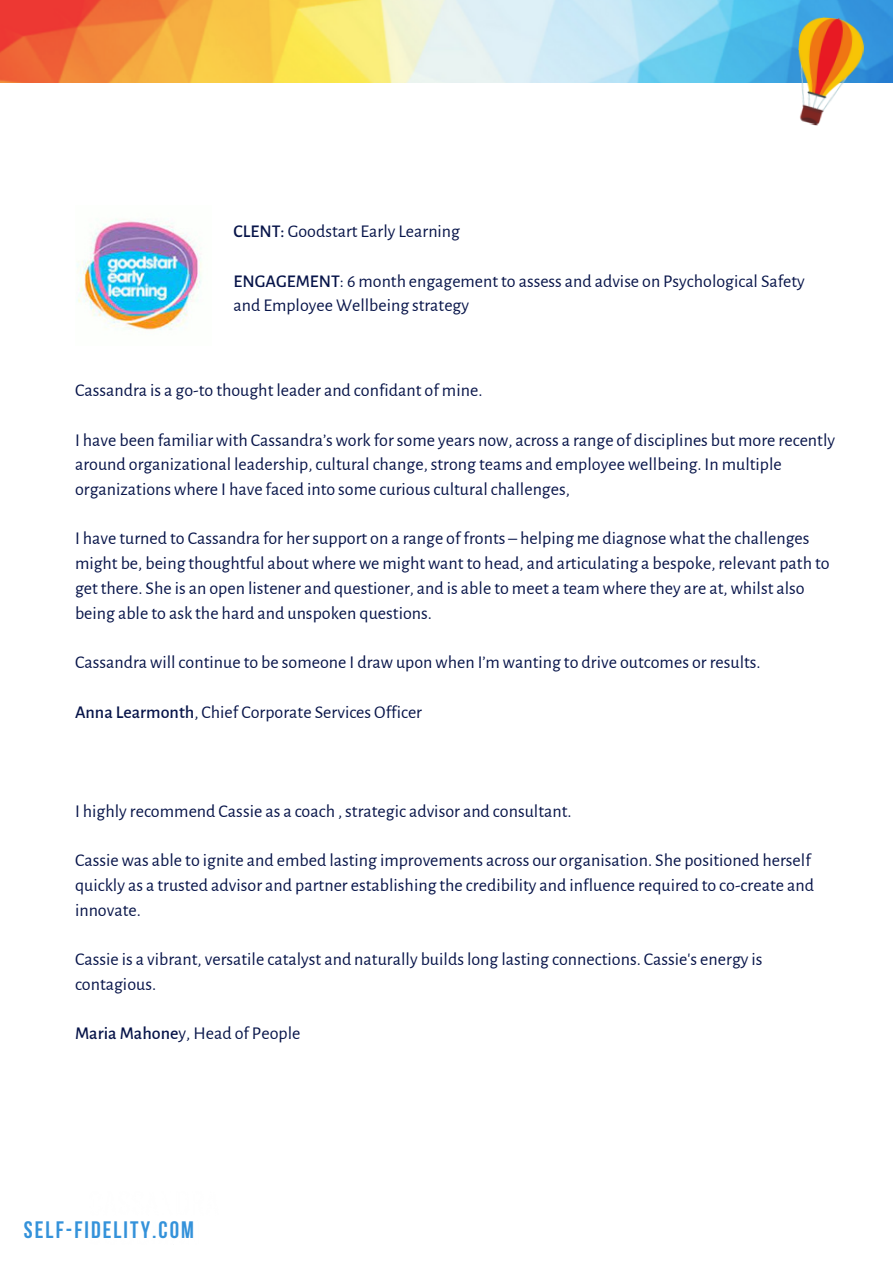
<style>
.page{position:relative;width:893px;height:1264px;background:#fff}
.page>*{position:absolute;margin:0;border:0;box-sizing:border-box;transform-origin:0 0}
.t1{font:700 23.7px "Bebas Neue";letter-spacing:.085em;color:#3492da}
.t2{font:18px/24.8px "Alegreya Sans";color:#071449}
.t3{font:17.85px/24.8px "Alegreya Sans";color:#071449}
.s1{font-weight:500}
</style>
<div class="page">
<img style="left:77px;top:219px;width:125px;height:111px">
<img style="left:0;top:0;width:892px;height:83px">
<img style="left:793px;top:16px;width:72px;height:110px">
<p class="t3" style="left:233px;top:219px;width:228px"><span class="s1">CLENT:</span> Goodstart Early Learning</p>
<p class="t3" style="left:233px;top:269px;width:573px"><span class="s1">ENGAGEMENT</span>: 6 month engagement to assess and advise on Psychological Safety and Employee Wellbeing strategy</p>
<p class="t2" style="left:75px;top:378px;width:409px">Cassandra is a go-to thought leader and confidant of mine.</p>
<p class="t2" style="left:75px;top:428px;width:761px">I have been familiar with Cassandra’s work for some years now, across a range of disciplines but more recently around organizational leadership, cultural change, strong teams and employee wellbeing. In multiple organizations where I have faced into some curious cultural challenges,</p>
<p class="t2" style="left:75px;top:526px;width:756px">I have turned to Cassandra for her support on a range of fronts – helping me diagnose what the challenges might be, being thoughtful about where we might want to head, and articulating a bespoke, relevant path to get there. She is an open listener and questioner, and is able to meet a team where they are at, whilst also being able to ask the hard and unspoken questions.</p>
<p class="t2" style="left:75px;top:650px;width:687px">Cassandra will continue to be someone I draw upon when I’m wanting to drive outcomes or results.</p>
<p class="t2" style="left:75px;top:700px;width:348px"><span class="s1">Anna Learmonth</span>, Chief Corporate Services Officer</p>
<p class="t2" style="left:75px;top:798px;width:498px">I highly recommend Cassie as a coach , strategic advisor and consultant.</p>
<p class="t2" style="left:75px;top:848px;width:740px">Cassie was able to ignite and embed lasting improvements across our organisation. She positioned herself quickly as a trusted advisor and partner establishing the credibility and influence required to co-create and innovate.</p>
<p class="t2" style="left:75px;top:947px;width:689px">Cassie is a vibrant, versatile catalyst and naturally builds long lasting connections. Cassie's energy is contagious.</p>
<p class="t2" style="left:75px;top:1021px;width:227px"><span class="s1">Maria Mahone</span>y, Head of People</p>
<p class="t1" style="left:24px;top:1220px;width:171px">SELF-FIDELITY.COM</p>
</div>
